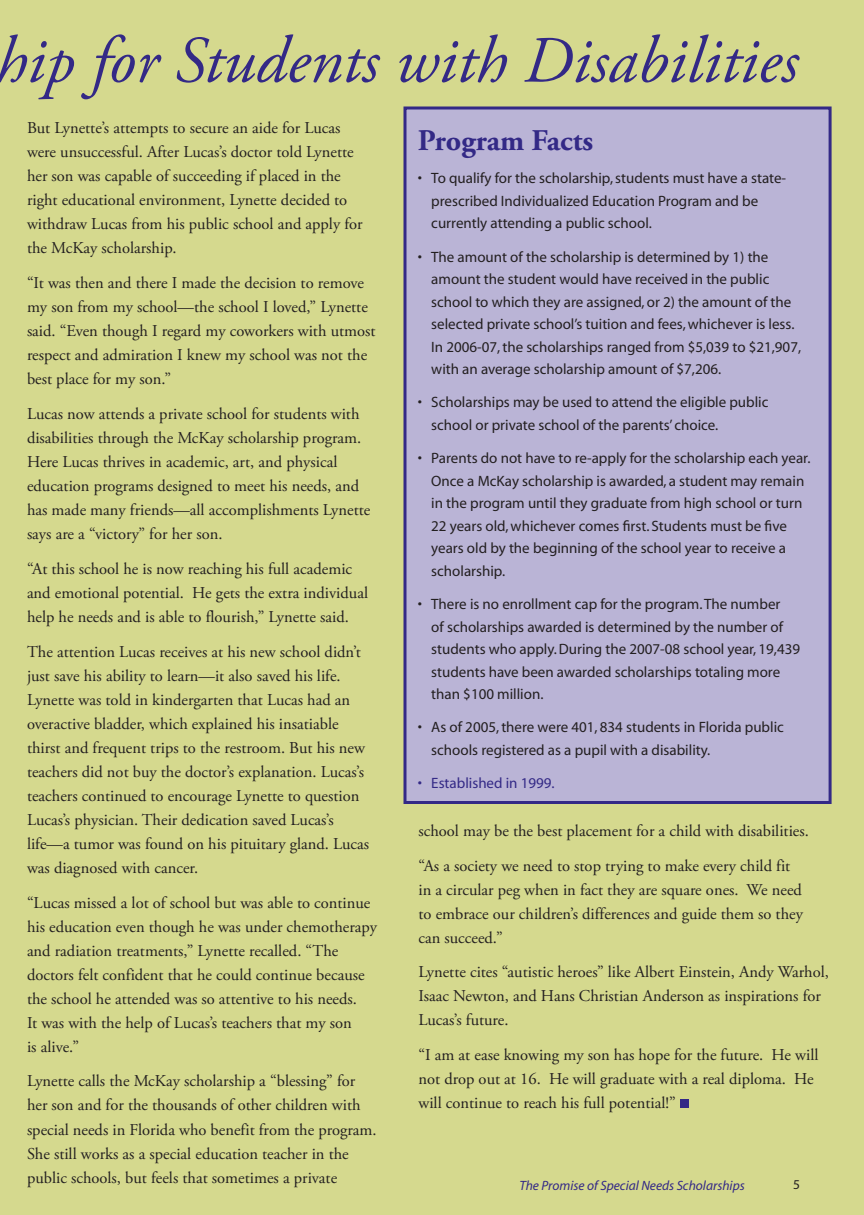
<style>
.page{position:relative;width:864px;height:1215px;background:#d5d98e}
.page>*{position:absolute;margin:0;border:0;box-sizing:border-box;transform-origin:0 0}
.t1{font:italic 66px "Adobe Garamond Pro";color:#332986}
.t2{font:700 30px "Adobe Garamond Pro";color:#332986}
.t3{font:16.5px/24px "Adobe Garamond Pro";color:#231f20}
.t4{font:15px/22.5px "Myriad";color:#231f20}
.t5{font:15px "Myriad";color:#332986}
.t6{font:italic 13.5px "Myriad";color:#332986}
.t7{font:13.5px "Myriad";color:#231f20}
</style>
<div class="page">
<div style="left:404px;top:106px;width:428px;height:698px;background:#bab4d6;border:3px solid #332986"></div>
<div style="left:680px;top:1099px;width:9px;height:9px;background:#332986"></div>
<h1 class="t1" style="left:-4px;top:21px;width:804px">hip for Students with Disabilities</h1>
<p class="t3" style="left:27px;top:117px;width:337px">But Lynette’s attempts to secure an aide for Lucas were unsuccessful. After Lucas’s doctor told Lynette her son was capable of succeeding if placed in the right educational environment, Lynette decided to withdraw Lucas from his public school and apply for the McKay scholarship.</p>
<p class="t3" style="left:27px;top:272px;width:350px">“It was then and there I made the decision to remove my son from my school—the school I loved,” Lynette said. “Even though I regard my coworkers with utmost respect and admiration I knew my school was not the best place for my son.”</p>
<p class="t3" style="left:27px;top:402px;width:345px">Lucas now attends a private school for students with disabilities through the McKay scholarship program.<br>Here Lucas thrives in academic, art, and physical education programs designed to meet his needs, and has made many friends—all accomplishments Lynette says are a “victory” for her son.</p>
<p class="t3" style="left:27px;top:557px;width:343px">“At this school he is now reaching his full academic and emotional potential. He gets the extra individual help he needs and is able to flourish,” Lynette said.</p>
<p class="t3" style="left:27px;top:640px;width:344px">The attention Lucas receives at his new school didn’t just save his ability to learn—it also saved his life.<br>Lynette was told in kindergarten that Lucas had an overactive bladder, which explained his insatiable thirst and frequent trips to the restroom. But his new teachers did not buy the doctor’s explanation. Lucas’s teachers continued to encourage Lynette to question Lucas’s physician. Their dedication saved Lucas’s life—a tumor was found on his pituitary gland. Lucas was diagnosed with cancer.</p>
<p class="t3" style="left:27px;top:891px;width:352px">“Lucas missed a lot of school but was able to continue his education even though he was under chemotherapy and radiation treatments,” Lynette recalled. “The doctors felt confident that he could continue because the school he attended was so attentive to his needs.<br>It was with the help of Lucas’s teachers that my son<br>is alive.”</p>
<p class="t3" style="left:27px;top:1070px;width:351px">Lynette calls the McKay scholarship a “blessing” for her son and for the thousands of other children with special needs in Florida who benefit from the program.<br>She still works as a special education teacher in the public schools, but feels that sometimes a private</p>
<h2 class="t2" style="left:418px;top:123px;width:177px">Program Facts</h2>
<p class="t4" style="left:431px;top:168px;width:356px;text-indent:-14px">• To qualify for the scholarship,students must have a state&shy;prescribed Individualized Education Program and be currently attending a public school.</p>
<p class="t4" style="left:431px;top:246px;width:371px;text-indent:-14px">• The amount of the scholarship is determined by 1) the amount the student would have received in the public school to which they are assigned, or 2) the amount of the selected private school’s tuition and fees,whichever is less.<br>In 2006-07,the scholarships ranged from $5,039 to $21,907, with an average scholarship amount of $7,206.</p>
<p class="t4" style="left:431px;top:392px;width:339px;text-indent:-14px">• Scholarships may be used to attend the eligible public school or private school of the parents’ choice.</p>
<p class="t4" style="left:431px;top:448px;width:381px;text-indent:-14px">• Parents do not have to re-apply for the scholarship each year.<br>Once a McKay scholarship is awarded, a student may remain in the program until they graduate from high school or turn 22 years old,whichever comes first. Students must be five years old by the beginning of the school year to receive a scholarship.</p>
<p class="t4" style="left:431px;top:593px;width:370px;text-indent:-14px">• There is no enrollment cap for the program.The number<br>of scholarships awarded is determined by the number of students who apply.During the 2007-08 school year, 19,439 students have been awarded scholarships totaling more than $100 million.</p>
<p class="t4" style="left:431px;top:717px;width:354px;text-indent:-14px">• As of 2005,there were 401, 834 students in Florida public schools registered as a pupil with a disability.</p>
<p class="t5" style="left:418px;top:776px;width:138px">• Established in 1999.</p>
<p class="t3" style="left:418px;top:814px;width:392px;line-height:34.8px">school may be the best placement for a child with disabilities. “As a society we need to stop trying to make every child fit</p>
<p class="t3" style="left:418px;top:878px;width:386px;text-align:justify">in a circular peg when in fact they are square ones. We need to embrace our children’s differences and guide them so they can succeed.”</p>
<p class="t3" style="left:418px;top:961px;width:412px">Lynette cites “autistic heroes” like Albert Einstein, Andy Warhol,<br>Isaac Newton, and Hans Christian Anderson as inspirations for<br>Lucas’s future.</p>
<p class="t3" style="left:418px;top:1044px;width:402px">“I am at ease knowing my son has hope for the future. He will not drop out at 16. He will graduate with a real diploma. He will continue to reach his full potential!”</p>
<p class="t6" style="left:519px;top:1178px;width:227px">The Promise of Special Needs Scholarships</p>
<p class="t7" style="left:793px;top:1178px;width:8px">5</p>
</div>
